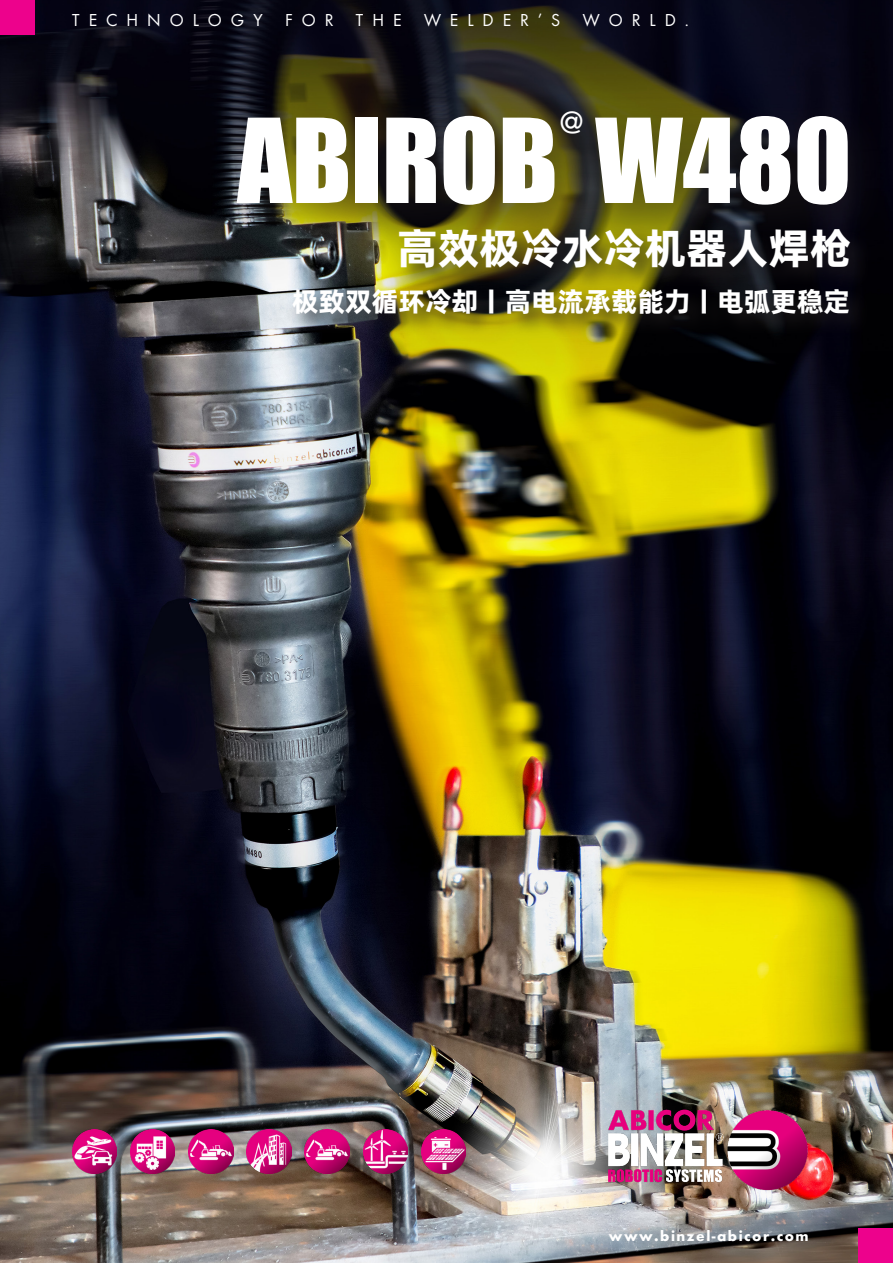
<style>
.page{position:relative;width:893px;height:1263px;background:#fff}
.page>*{position:absolute;margin:0;border:0;box-sizing:border-box;transform-origin:0 0}
.t1{font:108px "Impact";letter-spacing:-.005em;color:#fff}
.t2{font:42px "Alibaba Pu Hui Ti 2 105 Heavy";color:#fff}
.t3{font:27px "Alibaba Pu Hui Ti 2 105 Heavy";color:#fff}
.slogan{font:18px "Futura TOT Boo";letter-spacing:.5em;color:#fff}
.webadress{font:700 15px "Futura TOT";letter-spacing:.1em;color:#fff}
</style>
<div class="page">
<img style="left:0;top:0;width:893px;height:1263px">
<div style="left:859px;top:1229px;width:34px;height:34px;background:#ed028c"></div>
<div style="left:0;top:0;width:34px;height:34px;background:#ed028c"></div>
<img style="left:72px;top:1129px;width:45px;height:44px">
<img style="left:130px;top:1129px;width:45px;height:44px">
<img style="left:189px;top:1129px;width:44px;height:44px">
<img style="left:247px;top:1129px;width:44px;height:44px">
<img style="left:305px;top:1129px;width:44px;height:44px">
<img style="left:363px;top:1129px;width:45px;height:44px">
<img style="left:421px;top:1129px;width:45px;height:44px">
<img style="left:609px;top:1071px;width:237px;height:158px">
<div style="left:208px;top:89px;width:684px;height:165px;background:#231f20;opacity:.41"></div>
<div style="left:397px;top:225px;width:476px;height:66px;background:#231f20;opacity:.68"></div>
<div style="left:290px;top:286px;width:582px;height:52px;background:#231f20;opacity:.68"></div>
<svg style="left:561px;top:111px;width:22px;height:23px"></svg>
<p class="slogan" style="left:72px;top:9px;width:263px">TECHNOLOGY FOR</p>
<p class="slogan" style="left:356px;top:9px;width:47px">THE</p>
<p class="slogan" style="left:424px;top:9px;width:138px">WELDER’S</p>
<p class="slogan" style="left:583px;top:9px;width:108px">WORLD.</p>
<p class="t1" style="left:237px;top:77px;width:616px">ABIROB W480</p>
<p class="t2" style="left:397px;top:215px;width:456px">高效极冷水冷机器人焊枪</p>
<p class="t3" style="left:292px;top:280px;width:559px">极致双循环冷却丨高电流承载能力丨电弧更稳定</p>
<p class="webadress" style="left:609px;top:1226px;width:201px">www.binzel-abicor.com</p>
</div>
